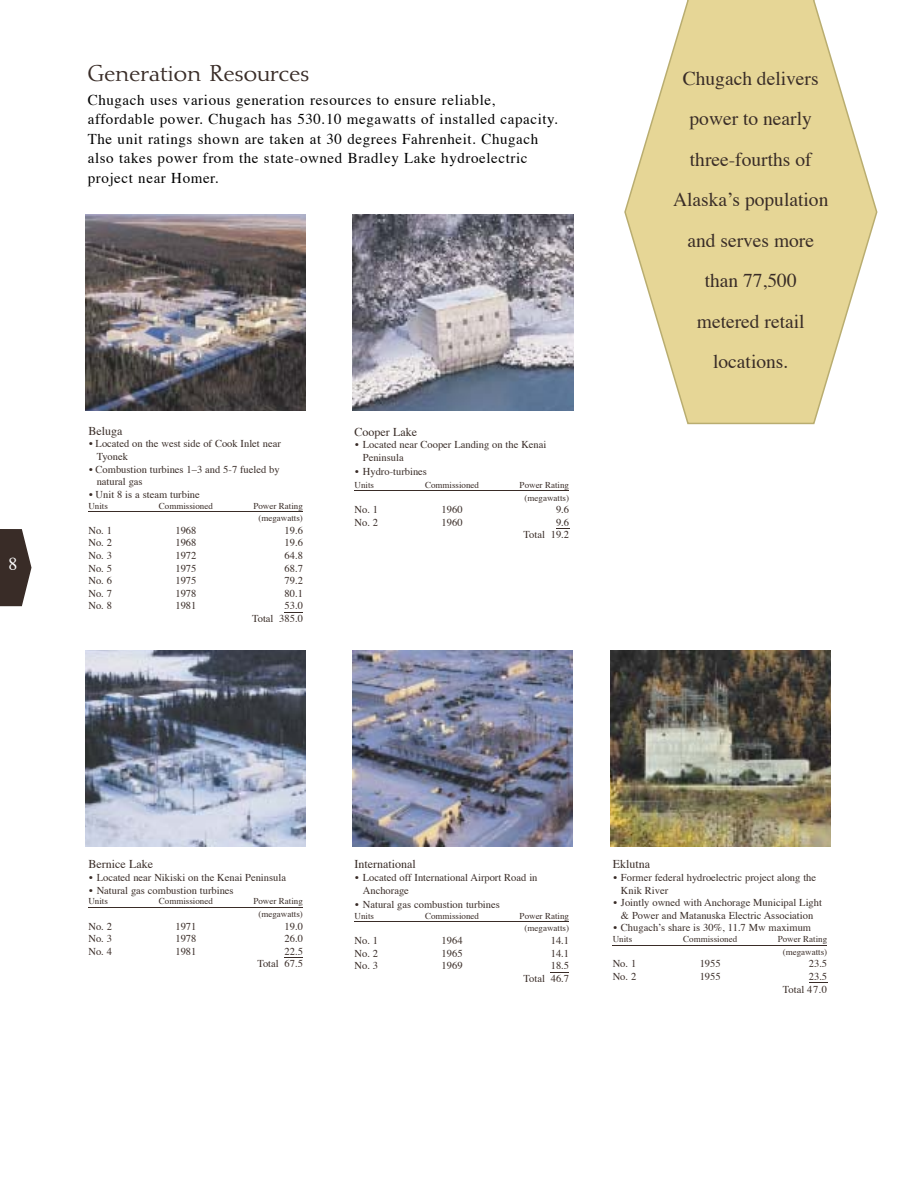
<style>
.page{position:relative;width:918px;height:1188px;background:#fff}
.page>*{position:absolute;margin:0;border:0;box-sizing:border-box;transform-origin:0 0}
.t1{font:24px "PM Cfont Three";color:#392c27}
.t2{font:19.5px/40.5px "Times";color:#392c27;text-align:center}
.t3{font:18px "Times";color:#fff}
.t4{font:15px/19.5px "Times";letter-spacing:.04em;color:#000}
.t5{font:12px "Times";color:#392c27}
.t6{font:10.5px/12.6px "Times";color:#392c27;text-align:right}
.t7{font:9px/12.6px "Times";color:#392c27;text-align:center}
.s1{font-style:inherit}
</style>
<div class="page">
<img style="left:352px;top:650px;width:220px;height:196px">
<hr style="left:355px;top:922px;width:214px;height:1px;background:#392c27">
<svg style="left:551px;top:972px;width:18px;height:1px"></svg>
<img style="left:86px;top:215px;width:220px;height:196px">
<hr style="left:88px;top:511px;width:215px;height:1px;background:#392c27">
<svg style="left:285px;top:612px;width:18px;height:1px"></svg>
<img style="left:86px;top:650px;width:220px;height:196px">
<hr style="left:88px;top:907px;width:215px;height:1px;background:#392c27">
<svg style="left:285px;top:957px;width:18px;height:1px"></svg>
<img style="left:352px;top:215px;width:222px;height:196px">
<hr style="left:355px;top:491px;width:214px;height:1px;background:#392c27">
<svg style="left:556px;top:528px;width:13px;height:1px"></svg>
<img style="left:610px;top:650px;width:220px;height:196px">
<hr style="left:613px;top:945px;width:214px;height:1px;background:#392c27">
<svg style="left:624px;top:0;width:254px;height:424px;fill:#e6d696"></svg>
<svg style="left:0;top:529px;width:32px;height:77px"></svg>
<h1 class="t1" style="left:88px;top:64px;width:223px">Generation Resources</h1>
<p class="t4" style="left:88px;top:91px;width:472px">Chugach uses various generation resources to ensure reliable, affordable power. Chugach has 530.10 megawatts of installed capacity.<br>The unit ratings shown are taken at 30 degrees Fahrenheit. Chugach also takes power from the state-owned Bradley Lake hydroelectric project near Homer.</p>
<h3 class="t3" style="left:9px;top:557px;width:10px">8</h3>
<p class="t5" style="left:88px;top:426px;width:35px">Beluga</p>
<p class="t6" style="left:89px;top:439px;width:193px">ï Located on the west side of Cook Inlet near</p>
<p class="t6" style="left:97px;top:451px;width:33px">Tyonek</p>
<p class="t6" style="left:89px;top:464px;width:192px">ï Combustion turbines 1ñ3 and 5-7 fueled by</p>
<p class="t6" style="left:97px;top:476px;width:48px">natural gas</p>
<p class="t6" style="left:89px;top:489px;width:112px">ï Unit 8 is a steam turbine</p>
<p class="t7" style="left:88px;top:500px;width:21px">Units</p>
<p class="t7" style="left:159px;top:500px;width:56px">Commissioned</p>
<p class="t7" style="left:253px;top:500px;width:51px">Power Rating (megawatts)</p>
<p class="t6" style="left:88px;top:525px;width:25px">No. 1</p>
<p class="t6" style="left:175px;top:525px;width:22px">1968</p>
<p class="t6" style="left:285px;top:525px;width:20px">19.6</p>
<p class="t6" style="left:88px;top:538px;width:25px">No. 2</p>
<p class="t6" style="left:175px;top:538px;width:22px">1968</p>
<p class="t6" style="left:285px;top:538px;width:20px">19.6</p>
<p class="t6" style="left:88px;top:550px;width:25px">No. 3</p>
<p class="t6" style="left:175px;top:550px;width:22px">1972</p>
<p class="t6" style="left:285px;top:550px;width:20px">64.8</p>
<p class="t6" style="left:88px;top:563px;width:25px">No. 5</p>
<p class="t6" style="left:175px;top:563px;width:22px">1975</p>
<p class="t6" style="left:285px;top:563px;width:20px">68.7</p>
<p class="t6" style="left:88px;top:575px;width:25px">No. 6</p>
<p class="t6" style="left:175px;top:575px;width:22px">1975</p>
<p class="t6" style="left:285px;top:575px;width:20px">79.2</p>
<p class="t6" style="left:88px;top:588px;width:25px">No. 7</p>
<p class="t6" style="left:175px;top:588px;width:22px">1978</p>
<p class="t6" style="left:285px;top:588px;width:20px">80.1</p>
<p class="t6" style="left:88px;top:601px;width:25px">No. 8</p>
<p class="t6" style="left:175px;top:601px;width:22px">1981</p>
<p class="t6" style="left:252px;top:601px;width:52px">53.0<br>Total 385.0</p>
<p class="t5" style="left:355px;top:427px;width:64px">Cooper Lake</p>
<p class="t6" style="left:363px;top:439px;width:185px;text-align:left;text-indent:-8px">ï Located near Cooper Landing on the Kenai<br>Peninsula</p>
<p class="t6" style="left:355px;top:466px;width:73px">ï Hydro-turbines</p>
<p class="t7" style="left:355px;top:479px;width:21px">Units</p>
<p class="t7" style="left:425px;top:479px;width:56px">Commissioned</p>
<p class="t7" style="left:520px;top:479px;width:51px">Power Rating (megawatts)</p>
<p class="t6" style="left:355px;top:504px;width:25px">No. 1</p>
<p class="t6" style="left:442px;top:504px;width:22px">1960</p>
<p class="t6" style="left:556px;top:504px;width:15px">9.6</p>
<p class="t6" style="left:355px;top:517px;width:25px">No. 2</p>
<p class="t6" style="left:442px;top:517px;width:22px">1960</p>
<p class="t6" style="left:524px;top:517px;width:47px">9.6<br>Total 19.2</p>
<h2 class="t2" style="left:673px;top:60px;width:157px">Chugach delivers power to nearly three-fourths of<br>Alaska<span class="s1">ʼ</span>s population and serves more than 77,500 metered retail locations.</h2>
<p class="t5" style="left:88px;top:859px;width:66px">Bernice Lake</p>
<p class="t6" style="left:89px;top:872px;width:199px;text-align:left">ï Located near Nikiski on the Kenai Peninsula ï Natural gas combustion turbines</p>
<p class="t7" style="left:88px;top:896px;width:21px">Units</p>
<p class="t7" style="left:159px;top:896px;width:56px">Commissioned</p>
<p class="t7" style="left:253px;top:896px;width:51px">Power Rating (megawatts)</p>
<p class="t6" style="left:88px;top:921px;width:25px">No. 2</p>
<p class="t6" style="left:175px;top:921px;width:22px">1971</p>
<p class="t6" style="left:285px;top:921px;width:20px">19.0</p>
<p class="t6" style="left:88px;top:933px;width:25px">No. 3</p>
<p class="t6" style="left:175px;top:933px;width:22px">1978</p>
<p class="t6" style="left:285px;top:933px;width:20px">26.0</p>
<p class="t6" style="left:88px;top:946px;width:25px">No. 4</p>
<p class="t6" style="left:175px;top:946px;width:22px">1981</p>
<p class="t6" style="left:257px;top:946px;width:47px">22.5<br>Total 67.5</p>
<p class="t5" style="left:355px;top:859px;width:63px">International</p>
<p class="t6" style="left:363px;top:872px;width:176px;text-align:left;text-indent:-8px">ï Located off International Airport Road in<br>Anchorage</p>
<p class="t6" style="left:355px;top:899px;width:146px">ï Natural gas combustion turbines</p>
<p class="t7" style="left:355px;top:910px;width:21px">Units</p>
<p class="t7" style="left:425px;top:910px;width:56px">Commissioned</p>
<p class="t7" style="left:520px;top:910px;width:51px">Power Rating (megawatts)</p>
<p class="t6" style="left:355px;top:935px;width:25px">No. 1</p>
<p class="t6" style="left:442px;top:935px;width:22px">1964</p>
<p class="t6" style="left:551px;top:935px;width:20px">14.1</p>
<p class="t6" style="left:355px;top:948px;width:25px">No. 2</p>
<p class="t6" style="left:442px;top:948px;width:22px">1965</p>
<p class="t6" style="left:551px;top:948px;width:20px">14.1</p>
<p class="t6" style="left:355px;top:960px;width:25px">No. 3</p>
<p class="t6" style="left:442px;top:960px;width:22px">1969</p>
<p class="t6" style="left:524px;top:960px;width:47px">18.5<br>Total 46.7</p>
<p class="t5" style="left:613px;top:859px;width:39px">Eklutna</p>
<p class="t6" style="left:613px;top:872px;width:204px">ï Former federal hydroelectric project along the</p>
<p class="t6" style="left:621px;top:885px;width:49px">Knik River</p>
<p class="t6" style="left:613px;top:897px;width:210px">ï Jointly owned with Anchorage Municipal Light</p>
<p class="t6" style="left:621px;top:910px;width:194px">&amp; Power and Matanuska Electric Association</p>
<p class="t6" style="left:613px;top:922px;width:199px">ï Chugach<span class="s1">ʼ</span>s share is 30%, 11.7 Mw maximum</p>
<p class="t7" style="left:613px;top:934px;width:21px">Units</p>
<p class="t7" style="left:683px;top:934px;width:56px">Commissioned</p>
<p class="t7" style="left:778px;top:934px;width:51px">Power Rating (megawatts)</p>
<p class="t6" style="left:613px;top:958px;width:25px">No. 1</p>
<p class="t6" style="left:700px;top:958px;width:22px">1955</p>
<p class="t6" style="left:809px;top:958px;width:20px">23.5</p>
<p class="t6" style="left:613px;top:971px;width:25px">No. 2</p>
<p class="t6" style="left:700px;top:971px;width:22px">1955</p>
<p class="t6" style="left:783px;top:971px;width:46px">23.5<br>Total 47.0</p>
</div>
